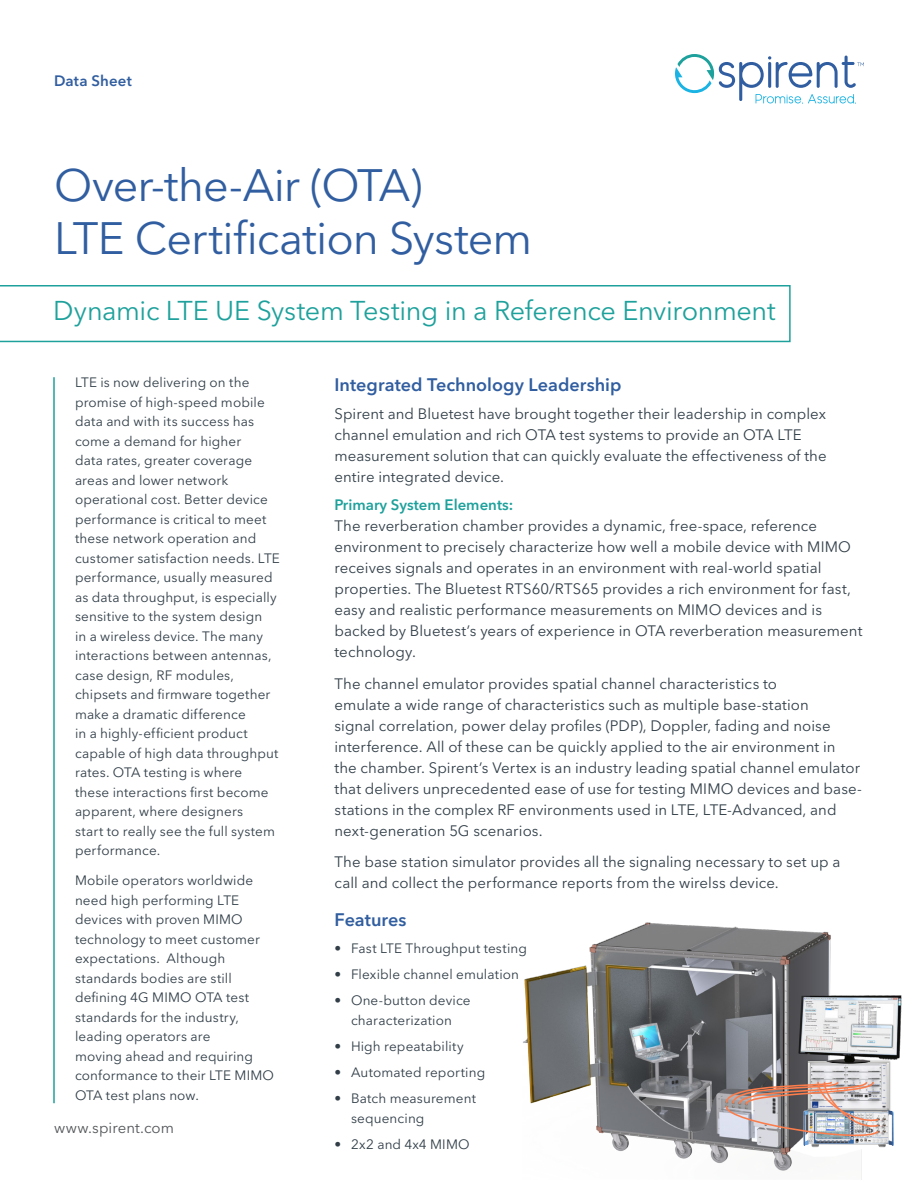
<style>
.page{position:relative;width:918px;height:1188px;background:#fff}
.page>*{position:absolute;margin:0;border:0;box-sizing:border-box;transform-origin:0 0}
.t1{font:45px/52.5px "Avenir Next LT Pro";letter-spacing:-.02em;color:#315ea0}
.t2{font:27px "Avenir Next LT Pro";letter-spacing:-.015em;color:#1ea19c}
.Heading_1{font:600 18px "Avenir Next LT Pro";color:#315ea0}
.Body_Text{font:15px/21px "Avenir Next LT Pro";letter-spacing:.005em;color:#313e48}
.Heading_2{font:600 15px "Avenir Next LT Pro";color:#1ea19c}
.t3{font:15px "Avenir Next LT Pro";letter-spacing:.005em;color:#54575a}
.t4{font:600 15px "Avenir Next LT Pro";letter-spacing:.01em;color:#315ea0}
.Sidebar{font:13.5px/19.5px "Avenir Next LT Pro";letter-spacing:.01em;color:#313e48}
</style>
<div class="page">
<svg style="left:675px;top:54px;width:189px;height:50px"></svg>
<svg style="left:0;top:285px;width:791px;height:57px"></svg>
<hr style="left:53px;top:377px;width:2px;height:726px;background:#1ea19c">
<img style="left:523px;top:922px;width:379px;height:257px">
<img style="left:800px;top:1117px;width:95px;height:36px">
<img style="left:798px;top:1058px;width:101px;height:59px">
<img style="left:803px;top:1060px;width:90px;height:50px">
<img style="left:725px;top:1080px;width:155px;height:64px">
<p class="t4" style="left:54px;top:71px;width:79px">Data Sheet</p>
<h1 class="t1" style="left:54px;top:159px;width:480px">Over-the-Air (OTA)<br>LTE Certification System</h1>
<h2 class="t2" style="left:53px;top:295px;width:724px">Dynamic LTE UE System Testing in a Reference Environment</h2>
<p class="Sidebar" style="left:75px;top:373px;width:206px">LTE is now delivering on the promise of high-speed mobile data and with its success has come a demand for higher<br>data rates, greater coverage areas and lower network operational cost. Better device performance is critical to meet these network operation and customer satisfaction needs. LTE performance, usually measured as data throughput, is especially sensitive to the system design<br>in a wireless device. The many interactions between antennas, case design, RF modules, chipsets and firmware together make a dramatic difference<br>in a highly-efficient product capable of high data throughput rates. OTA testing is where these interactions first become apparent, where designers<br>start to really see the full system performance.</p>
<p class="Sidebar" style="left:75px;top:871px;width:201px">Mobile operators worldwide need high performing LTE devices with proven MIMO technology to meet customer expectations. Although standards bodies are still defining 4G MIMO OTA test standards for the industry, leading operators are<br>moving ahead and requiring conformance to their LTE MIMO<br>OTA test plans now.</p>
<p class="t3" style="left:54px;top:1119px;width:122px">www.spirent.com</p>
<p class="Heading_1" style="left:334px;top:374px;width:289px">Integrated Technology Leadership</p>
<p class="Body_Text" style="left:334px;top:403px;width:494px">Spirent and Bluetest have brought together their leadership in complex channel emulation and rich OTA test systems to provide an OTA LTE measurement solution that can quickly evaluate the effectiveness of the entire integrated device.</p>
<p class="Heading_2" style="left:334px;top:496px;width:180px">Primary System Elements:</p>
<p class="Body_Text" style="left:334px;top:515px;width:529px">The reverberation chamber provides a dynamic, free-space, reference environment to precisely characterize how well a mobile device with MIMO receives signals and operates in an environment with real-world spatial properties. The Bluetest RTS60/RTS65 provides a rich environment for fast, easy and realistic performance measurements on MIMO devices and is backed by Bluetest’s years of experience in OTA reverberation measurement technology.</p>
<p class="Body_Text" style="left:334px;top:673px;width:529px">The channel emulator provides spatial channel characteristics to<br>emulate a wide range of characteristics such as multiple base-station<br>signal correlation, power delay profiles (PDP), Doppler, fading and noise interference. All of these can be quickly applied to the air environment in<br>the chamber. Spirent’s Vertex is an industry leading spatial channel emulator that delivers unprecedented ease of use for testing MIMO devices and base&shy;stations in the complex RF environments used in LTE, LTE-Advanced, and next-generation 5G scenarios.</p>
<p class="Body_Text" style="left:334px;top:851px;width:507px">The base station simulator provides all the signaling necessary to set up a call and collect the performance reports from the wirelss device.</p>
<p class="Heading_1" style="left:334px;top:909px;width:74px">Features</p>
<p class="Sidebar" style="left:334px;top:938px;width:194px">• Fast LTE Throughput testing</p>
<p class="Sidebar" style="left:334px;top:964px;width:186px">• Flexible channel emulation</p>
<p class="Sidebar" style="left:334px;top:991px;width:138px;text-align:center">• One-button device characterization</p>
<p class="Sidebar" style="left:334px;top:1036px;width:131px">• High repeatability</p>
<p class="Sidebar" style="left:334px;top:1063px;width:152px">• Automated reporting</p>
<p class="Sidebar" style="left:351px;top:1089px;width:126px;text-indent:-16px">• Batch measurement sequencing</p>
<p class="Sidebar" style="left:334px;top:1135px;width:137px">• 2x2 and 4x4 MIMO</p>
</div>
